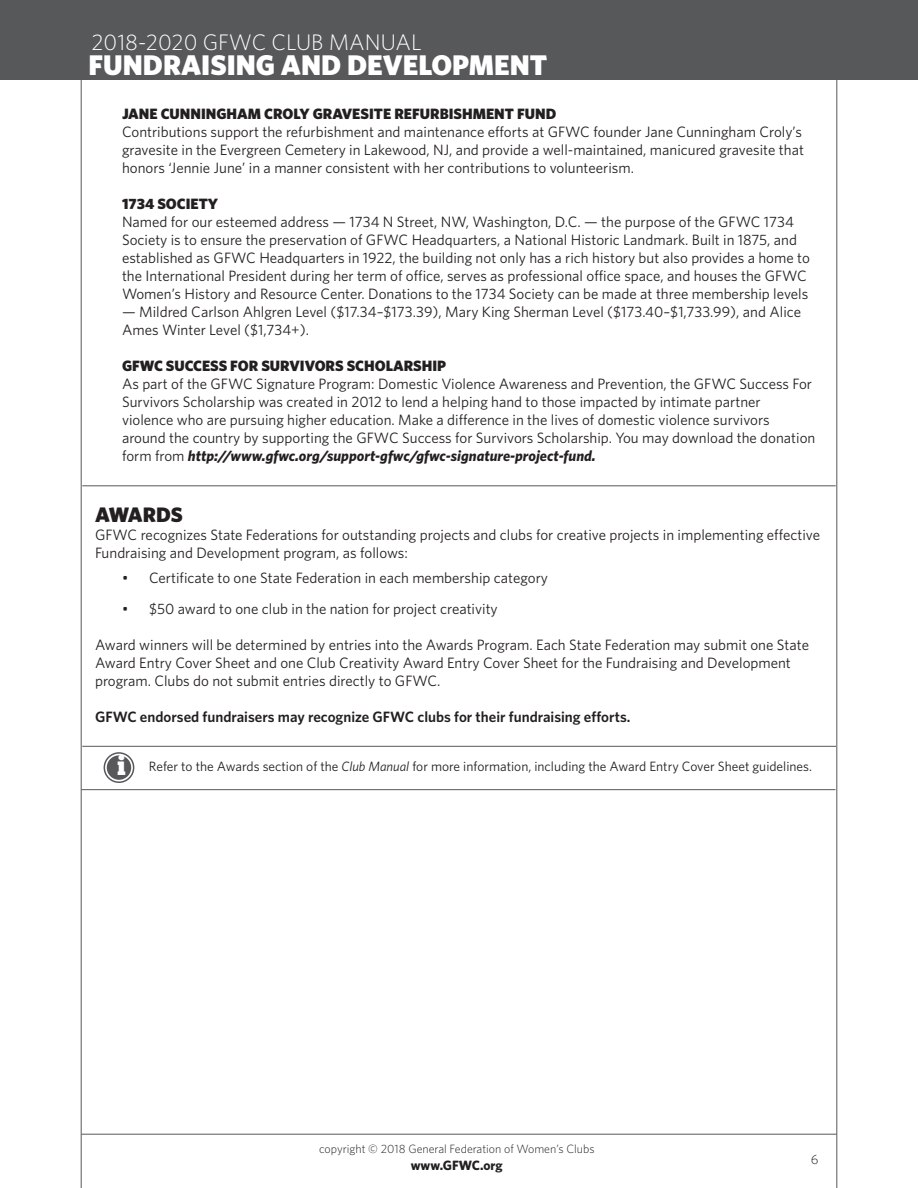
<style>
.page{position:relative;width:918px;height:1188px;background:#fff}
.page>*{position:absolute;margin:0;border:0;box-sizing:border-box;transform-origin:0 0}
.t1{font:900 28.5px "Whitney HTF";color:#fff}
.t2{font:27px "Chunk Five";color:#fff}
.t3{font:300 22.5px "Whitney HTF";color:#fff}
.t4{font:900 21px "Whitney HTF";letter-spacing:-.01em;color:#231f20}
.t5{font:15px/18px "Whitney HTF";color:#231f20}
.t6{font:600 15px "Whitney HTF";color:#231f20}
.t7{font:900 15px "Whitney HTF";color:#231f20}
.t8{font:13.5px "Whitney HTF";color:#231f20}
.t9{font:700 13.5px "Whitney HTF";color:#231f20}
.t10{font:300 13.5px "Whitney HTF";color:#231f20}
.t11{font:300 12px "Whitney HTF";color:#231f20}
.s1{font-weight:900}
.s2{font-weight:700;font-style:italic}
.s3{font-style:italic}
</style>
<div class="page">
<hr style="left:81px;top:1134px;width:756px;height:1px;background:#57585a">
<hr style="left:837px;top:0;width:1px;height:1188px;background:#57585a">
<hr style="left:81px;top:0;width:1px;height:1188px;background:#57585a">
<div style="left:0;top:0;width:918px;height:80px;background:#57585a"></div>
<hr style="left:82px;top:746px;width:754px;height:1px;background:#57585a">
<svg style="left:104px;top:753px;width:30px;height:29px"></svg>
<div style="left:104px;top:752px;width:30px;height:31px;border:2px solid #57585a;border-radius:50%"></div>
<div style="left:107px;top:755px;width:24px;height:25px;background:#57585a;border-radius:50%"></div>
<hr style="left:81px;top:789px;width:754px;height:1px;background:#57585a">
<hr style="left:82px;top:486px;width:754px;height:1px;background:#57585a">
<h3 class="t3" style="left:92px;top:29px;width:332px">2018-2020 GFWC CLUB MANUAL</h3>
<h1 class="t1" style="left:89px;top:47px;width:460px">FUNDRAISING AND DEVELOPMENT</h1>
<p class="t7" style="left:122px;top:104px;width:436px">JANE CUNNINGHAM CROLY GRAVESITE REFURBISHMENT FUND</p>
<p class="t5" style="left:122px;top:122px;width:683px">Contributions support the refurbishment and maintenance efforts at GFWC founder Jane Cunningham Croly’s gravesite in the Evergreen Cemetery in Lakewood, NJ, and provide a well-maintained, manicured gravesite that honors ‘Jennie June’ in a manner consistent with her contributions to volunteerism.</p>
<p class="t7" style="left:122px;top:194px;width:98px">1734 SOCIETY</p>
<p class="t5" style="left:122px;top:212px;width:689px">Named for our esteemed address — 1734 N Street, NW, Washington, D.C. — the purpose of the GFWC 1734<br>Society is to ensure the preservation of GFWC Headquarters, a National Historic Landmark. Built in 1875, and established as GFWC Headquarters in 1922, the building not only has a rich history but also provides a home to the International President during her term of office, serves as professional office space, and houses the GFWC Women’s History and Resource Center. Donations to the 1734 Society can be made at three membership levels</p>
<p class="t5" style="left:122px;top:302px;width:681px">— Mildred Carlson Ahlgren Level ($17.34–$173.39), Mary King Sherman Level ($173.40–$1,733.99), and Alice<br>Ames Winter Level ($1,734+).</p>
<p class="t5" style="left:122px;top:356px;width:695px"><span class="s1">GFWC SUCCESS FOR SURVIVORS SCHOLARSHIP<br></span>As part of the GFWC Signature Program: Domestic Violence Awareness and Prevention, the GFWC Success For Survivors Scholarship was created in 2012 to lend a helping hand to those impacted by intimate partner violence who are pursuing higher education. Make a difference in the lives of domestic violence survivors around the country by supporting the GFWC Success for Survivors Scholarship. You may download the donation form from <span class="s2">http://www.gfwc.org/support-gfwc/gfwc-signature-project-fund.</span></p>
<p class="t4" style="left:95px;top:502px;width:89px">AWARDS</p>
<p class="t5" style="left:95px;top:525px;width:727px">GFWC recognizes State Federations for outstanding projects and clubs for creative projects in implementing effective<br>Fundraising and Development program, as follows:</p>
<p class="t5" style="left:122px;top:568px;width:427px">• Certificate to one State Federation in each membership category</p>
<p class="t5" style="left:122px;top:599px;width:377px">• $50 award to one club in the nation for project creativity</p>
<p class="t5" style="left:95px;top:635px;width:715px">Award winners will be determined by entries into the Awards Program. Each State Federation may submit one State<br>Award Entry Cover Sheet and one Club Creativity Award Entry Cover Sheet for the Fundraising and Development program. Clubs do not submit entries directly to GFWC.</p>
<p class="t6" style="left:95px;top:707px;width:537px">GFWC endorsed fundraisers may recognize GFWC clubs for their fundraising efforts.</p>
<p class="t2" style="left:117px;top:753px;width:10px">i</p>
<p class="t8" style="left:149px;top:759px;width:665px">Refer to the Awards section of the <span class="s3">Club Manual</span> for more information, including the Award Entry Cover Sheet guidelines.</p>
<p class="t11" style="left:319px;top:1142px;width:277px">copyright © 2018 General Federation of Women’s Clubs</p>
<p class="t9" style="left:411px;top:1157px;width:93px">www.GFWC.org</p>
<p class="t10" style="left:811px;top:1152px;width:9px">6</p>
</div>
